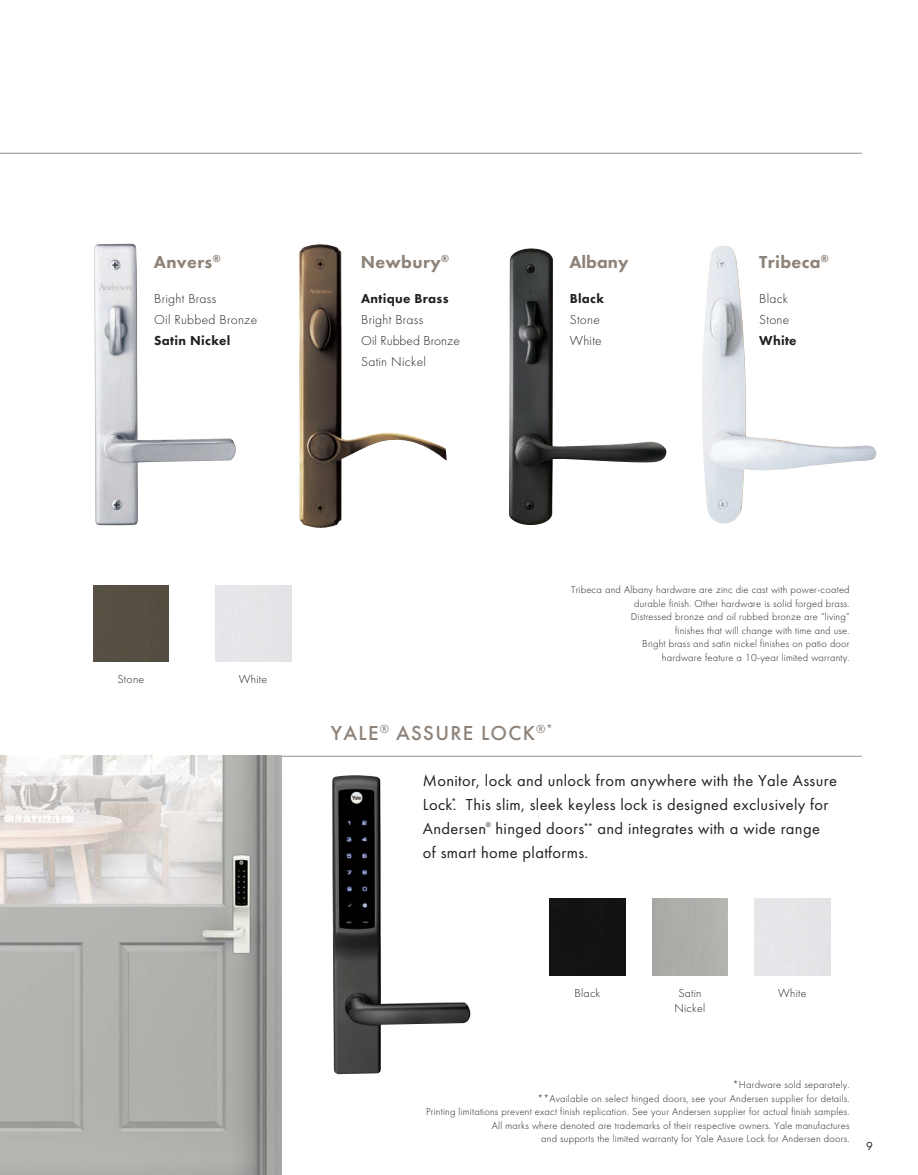
<style>
.page{position:relative;width:918px;height:1175px;background:#fff}
.page>*{position:absolute;margin:0;border:0;box-sizing:border-box;transform-origin:0 0}
.t1{font:500 21px "Futura PT";letter-spacing:.06em;color:#8e837a}
.t2{font:800 18px "Futura PT";letter-spacing:.02em;color:#8e837a}
.t3{font:16.5px/24px "Futura PT";letter-spacing:.02em;color:#231f20}
.t4{font:300 13.5px/21px "Futura PT";letter-spacing:.02em;color:#231f20}
.t5{font:800 13.5px "Futura PT";letter-spacing:.02em;color:#231f20}
.t6{font:300 12px/15px "Futura PT";letter-spacing:.02em;color:#231f20;text-align:center}
.t7{font:12px "Futura PT";color:#231f20}
.t8{font:300 10.5px/13.5px "Futura PT";letter-spacing:.02em;color:#231f20;text-align:right}
.t9{font:7.05px "Futura PT";color:#231f20}
.s1{font-weight:800}
</style>
<div class="page">
<hr style="left:0;top:756px;width:862px;height:1px;background:#919295">
<hr style="left:0;top:153px;width:862px;height:1px;background:#919295">
<img style="left:94px;top:243px;width:142px;height:283px">
<img style="left:299px;top:244px;width:62px;height:284px">
<img style="left:702px;top:245px;width:174px;height:278px">
<img style="left:332px;top:775px;width:139px;height:299px">
<img style="left:0;top:755px;width:282px;height:419px">
<div style="left:550px;top:898px;width:75px;height:77px;background:#131212"></div>
<div style="left:93px;top:585px;width:76px;height:77px;background:#554f43"></div>
<img style="left:509px;top:248px;width:158px;height:277px">
<p class="t2" style="left:361px;top:250px;width:90px">Newbury<sup>®</sup></p>
<p class="t2" style="left:759px;top:250px;width:71px">Tribeca<sup>®</sup></p>
<p class="t4" style="left:759px;top:288px;width:31px">Black</p>
<p class="t4" style="left:759px;top:309px;width:32px">Stone</p>
<p class="t5" style="left:759px;top:332px;width:39px">White</p>
<p class="t2" style="left:154px;top:250px;width:68px">Anvers<sup>®</sup></p>
<p class="t4" style="left:154px;top:288px;width:104px">Bright Brass<br>Oil Rubbed Bronze<br><span class="s1">Satin Nickel</span></p>
<p class="t4" style="left:361px;top:288px;width:100px"><span class="s1">Antique Brass<br></span>Bright Brass<br>Oil Rubbed Bronze<br>Satin Nickel</p>
<p class="t2" style="left:569px;top:250px;width:61px">Albany</p>
<p class="t5" style="left:570px;top:290px;width:36px">Black</p>
<p class="t4" style="left:570px;top:309px;width:32px">Stone</p>
<p class="t4" style="left:570px;top:330px;width:33px">White</p>
<p class="t6" style="left:118px;top:671px;width:28px">Stone</p>
<p class="t6" style="left:239px;top:671px;width:30px">White</p>
<p class="t8" style="left:571px;top:583px;width:280px">Tribeca and Albany hardware are zinc die cast with power-coated</p>
<p class="t8" style="left:634px;top:596px;width:217px">durable finish. Other hardware is solid forged brass.</p>
<p class="t8" style="left:631px;top:610px;width:220px">Distressed bronze and oil rubbed bronze are “living”</p>
<p class="t8" style="left:675px;top:623px;width:176px">finishes that will change with time and use.</p>
<p class="t8" style="left:642px;top:637px;width:209px">Bright brass and satin nickel finishes on patio door</p>
<p class="t8" style="left:662px;top:650px;width:189px">hardware feature a 10-year limited warranty.</p>
<p class="t1" style="left:331px;top:720px;width:223px">YALE<sup>®</sup> ASSURE LOCK<sup>®*</sup></p>
<p class="t3" style="left:423px;top:768px;width:416px">Monitor, lock and unlock from anywhere with the Yale Assure<br>Lock.<sup>*</sup> This slim, sleek keyless lock is designed exclusively for<br>Andersen</p>
<p class="t3" style="left:423px;top:816px;width:399px;text-indent:73px">hinged doors<sup>**</sup> and integrates with a wide range of smart home platforms.</p>
<p class="t9" style="left:486px;top:821px;width:7px">®</p>
<p class="t6" style="left:575px;top:985px;width:27px">Black</p>
<p class="t6" style="left:778px;top:985px;width:30px">White</p>
<p class="t6" style="left:675px;top:985px;width:32px">Satin<br>Nickel</p>
<p class="t8" style="left:733px;top:1078px;width:118px">*Hardware sold separately.</p>
<p class="t8" style="left:538px;top:1091px;width:314px">**Available on select hinged doors, see your Andersen supplier for details.</p>
<p class="t8" style="left:426px;top:1105px;width:425px">Printing limitations prevent exact finish replication. See your Andersen supplier for actual finish samples.</p>
<p class="t8" style="left:492px;top:1118px;width:359px">All marks where denoted are trademarks of their respective owners. Yale manufactures and supports the limited warranty for Yale Assure Lock for Andersen doors.</p>
<p class="t7" style="left:866px;top:1138px;width:8px">9</p>
</div>
